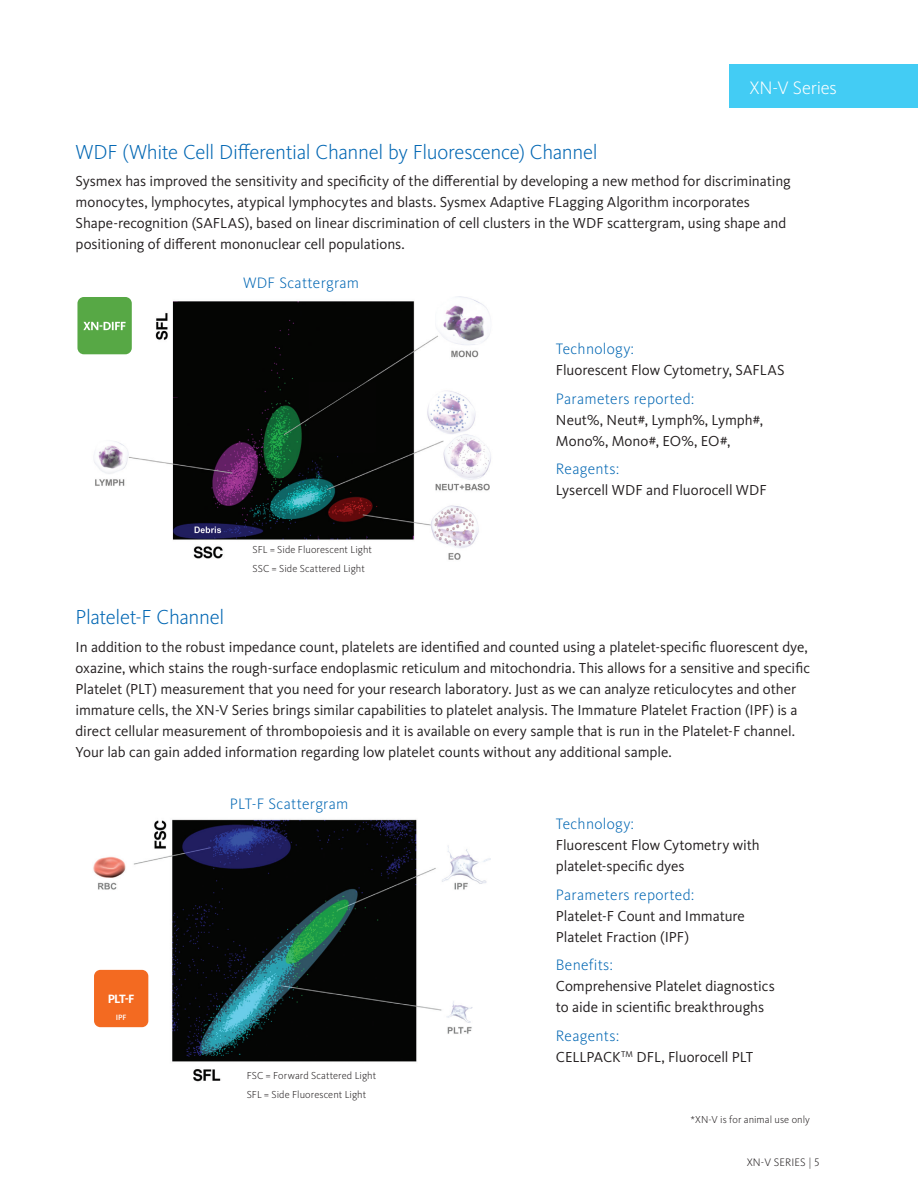
<style>
.page{position:relative;width:918px;height:1188px;background:#fff}
.page>*{position:absolute;margin:0;border:0;box-sizing:border-box;transform-origin:0 0}
.Sub-headline{font:300 21px "Kievit Pro";letter-spacing:-.02em;color:#0166b3}
.t1{font:300 18.75px "Kievit Pro";letter-spacing:-.01em;color:#fff}
.Body{font:300 15.75px "Kievit Pro";letter-spacing:.02em;color:#0166b3}
.Body_Copy{font:15px/21px "Kievit Pro";letter-spacing:-.005em;color:#231f20}
.Bullet_List{font:700 12.45px "Kievit Pro";color:#fff}
.t2{font:300 11.25px "Kievit Pro";letter-spacing:.01em;color:#231f20}
.last_cover_overview{font:300 10.5px "Kievit Pro";letter-spacing:.005em;color:#231f20}
.Bullet_List-2{font:500 7.95px "Kievit Pro";color:#fff}
</style>
<div class="page">
<div style="left:729px;top:65px;width:189px;height:43px;background:#43ccf4"></div>
<img style="left:93px;top:819px;width:397px;height:263px">
<div style="left:94px;top:970px;width:54px;height:57px;background:#f36a21;border-radius:6px"></div>
<img style="left:90px;top:296px;width:401px;height:264px">
<div style="left:77px;top:297px;width:55px;height:57px;background:#57a845;border-radius:6px"></div>
<svg style="left:83px;top:322px;width:43px;height:8px"></svg>
<p class="t1" style="left:750px;top:76px;width:89px">XN-V Series</p>
<p class="Sub-headline" style="left:76px;top:139px;width:524px">WDF (White Cell Differential Channel by Fluorescence) Channel</p>
<p class="Body_Copy" style="left:76px;top:171px;width:717px">Sysmex has improved the sensitivity and specificity of the differential by developing a new method for discriminating monocytes, lymphocytes, atypical lymphocytes and blasts. Sysmex Adaptive FLagging Algorithm incorporates Shape-recognition (SAFLAS), based on linear discrimination of cell clusters in the WDF scattergram, using shape and positioning of different mononuclear cell populations.</p>
<p class="Body" style="left:243px;top:274px;width:118px">WDF Scattergram</p>
<p class="last_cover_overview" style="left:252px;top:543px;width:121px">SFL = Side Fluorescent Light</p>
<p class="last_cover_overview" style="left:252px;top:562px;width:114px">SSC = Side Scattered Light</p>
<p class="Body" style="left:556px;top:340px;width:79px">Technology:</p>
<p class="Body_Copy" style="left:556px;top:360px;width:230px">Fluorescent Flow Cytometry, SAFLAS</p>
<p class="Body" style="left:556px;top:389px;width:140px">Parameters reported:</p>
<p class="Body_Copy" style="left:556px;top:409px;width:209px">Neut%, Neut#, Lymph%, Lymph#,<br>Mono%, Mono#, EO%, EO#,</p>
<p class="Body" style="left:556px;top:460px;width:65px">Reagents:</p>
<p class="Body_Copy" style="left:556px;top:480px;width:212px">Lysercell WDF and Fluorocell WDF</p>
<p class="Sub-headline" style="left:76px;top:605px;width:150px">Platelet-F Channel</p>
<p class="Body_Copy" style="left:76px;top:636px;width:736px">In addition to the robust impedance count, platelets are identified and counted using a platelet-specific fluorescent dye, oxazine, which stains the rough-surface endoplasmic reticulum and mitochondria. This allows for a sensitive and specific Platelet (PLT) measurement that you need for your research laboratory. Just as we can analyze reticulocytes and other immature cells, the XN-V Series brings similar capabilities to platelet analysis. The Immature Platelet Fraction (IPF) is a direct cellular measurement of thrombopoiesis and it is available on every sample that is run in the Platelet-F channel.<br>Your lab can gain added information regarding low platelet counts without any additional sample.</p>
<p class="Bullet_List" style="left:108px;top:991px;width:29px">PLT-F</p>
<p class="Bullet_List-2" style="left:116px;top:1013px;width:12px">IPF</p>
<p class="Body" style="left:230px;top:794px;width:120px">PLT-F Scattergram</p>
<p class="last_cover_overview" style="left:247px;top:1069px;width:131px">FSC = Forward Scattered Light</p>
<p class="last_cover_overview" style="left:247px;top:1088px;width:121px">SFL = Side Fluorescent Light</p>
<p class="Body" style="left:556px;top:815px;width:79px">Technology:</p>
<p class="Body_Copy" style="left:556px;top:835px;width:205px">Fluorescent Flow Cytometry with platelet-specific dyes</p>
<p class="Body" style="left:556px;top:885px;width:140px">Parameters reported:</p>
<p class="Body_Copy" style="left:556px;top:905px;width:190px">Platelet-F Count and Immature<br>Platelet Fraction (IPF)</p>
<p class="Body" style="left:556px;top:956px;width:58px">Benefits:</p>
<p class="Body_Copy" style="left:556px;top:976px;width:220px">Comprehensive Platelet diagnostics to aide in scientific breakthroughs</p>
<p class="Body" style="left:556px;top:1026px;width:65px">Reagents:</p>
<p class="Body_Copy" style="left:556px;top:1046px;width:199px">CELLPACK<sup>TM</sup> DFL, Fluorocell PLT</p>
<p class="last_cover_overview" style="left:691px;top:1113px;width:121px">*XN-V is for animal use only</p>
<p class="t2" style="left:747px;top:1156px;width:74px">XN-V SERIES | 5</p>
</div>
